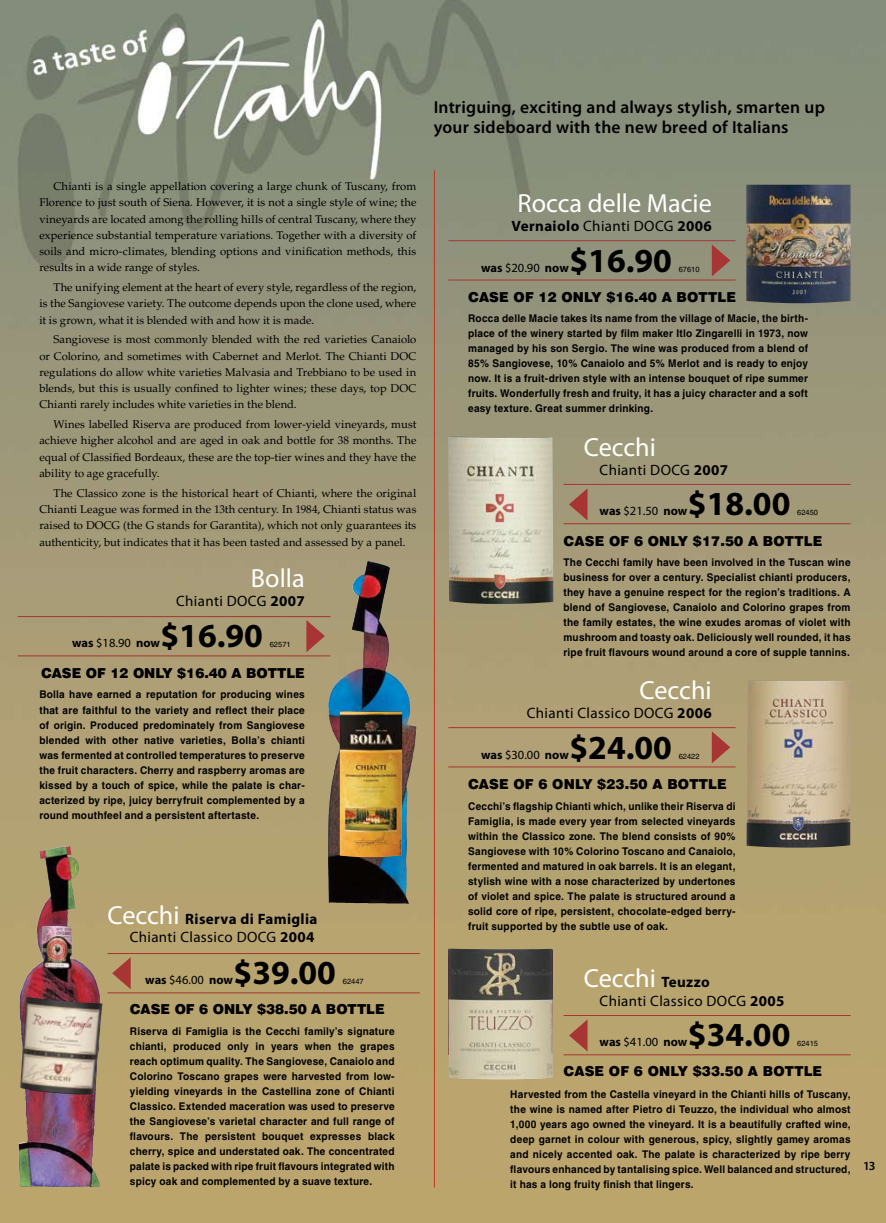
<style>
.page{position:relative;width:886px;height:1223px;background:#fff}
.page>*{position:absolute;margin:0;border:0;box-sizing:border-box;transform-origin:0 0}
.t1{font:700 33.75px "Myriad Pro";color:#000}
.t2{font:26.25px "Myriad Pro";color:#fff}
.t3{font:600 17.5px/20px "Myriad Pro";letter-spacing:.015em;color:#000}
.t4{font:15px "Myriad Pro";letter-spacing:.025em;color:#000}
.t5{font:700 15px/17.9px "Myriad Pro";letter-spacing:.025em;color:#000;text-align:right}
.t6{font:900 13.75px "Swiss 721 BT";letter-spacing:.01em;color:#000}
.t7{font:700 12.5px "Myriad Pro";letter-spacing:-.005em;color:#000}
.t8{font:600 12.5px "Myriad Pro";color:#000}
.t9{font:11.25px/16.2px "Palatino";letter-spacing:.005em;color:#000;text-align:justify}
.t10{font:700 10.62px/15px "Helvetica";letter-spacing:.02em;color:#000;text-align:justify;scale:.95 1}
.t11{font:7.5px "Helvetica";color:#000}
.s1{font-weight:700}
.s2{font-weight:400}
.s3{font-weight:400;font-size:26.25px;color:#fff}
.s4{font-weight:700;font-size:15px;color:#000}
</style>
<div class="page">
<img style="left:0;top:0;width:886px;height:1222px">
<img style="left:340px;top:561px;width:27px;height:118px">
<img style="left:36px;top:845px;width:34px;height:91px">
<svg style="left:712px;top:244px;width:18px;height:32px"></svg>
<hr style="left:448px;top:279px;width:287px;height:1px;background:#a73534">
<hr style="left:448px;top:240px;width:287px;height:1px;background:#a73534">
<svg style="left:569px;top:488px;width:18px;height:32px"></svg>
<hr style="left:563px;top:523px;width:287px;height:1px;background:#a73534">
<hr style="left:563px;top:484px;width:287px;height:1px;background:#a73534">
<svg style="left:569px;top:1019px;width:18px;height:32px"></svg>
<hr style="left:564px;top:1054px;width:287px;height:1px;background:#a73534">
<hr style="left:564px;top:1015px;width:287px;height:1px;background:#a73534">
<svg style="left:712px;top:731px;width:18px;height:32px"></svg>
<hr style="left:448px;top:766px;width:288px;height:1px;background:#a73534">
<hr style="left:448px;top:727px;width:288px;height:1px;background:#a73534">
<hr style="left:434px;top:170px;width:1px;height:1017px;background:#c2341b">
<svg style="left:112px;top:957px;width:19px;height:32px"></svg>
<svg style="left:306px;top:620px;width:19px;height:32px"></svg>
<hr style="left:107px;top:992px;width:313px;height:1px;background:#a73534">
<hr style="left:107px;top:953px;width:313px;height:1px;background:#a73534">
<hr style="left:18px;top:655px;width:312px;height:1px;background:#a73534">
<hr style="left:18px;top:616px;width:312px;height:1px;background:#a73534">
<img style="left:340px;top:711px;width:62px;height:146px">
<img style="left:42px;top:926px;width:30px;height:42px">
<img style="left:20px;top:996px;width:83px;height:98px">
<img style="left:448px;top:436px;width:105px;height:168px">
<img style="left:746px;top:680px;width:104px;height:167px">
<img style="left:448px;top:948px;width:105px;height:131px">
<img style="left:746px;top:185px;width:104px;height:118px">
<h3 class="t3" style="left:434px;top:96px;width:393px">Intriguing, exciting and always stylish, smarten up your sideboard with the new breed of Italians</h3>
<p class="t9" style="left:39px;top:178px;width:378px;text-indent:14px">Chianti is a single appellation covering a large chunk of Tuscany, from Florence to just south of Siena. However, it is not a single style of wine; the vineyards are located among the rolling hills of central Tuscany, where they experience substantial temperature variations. Together with a diversity of soils and micro-climates, blending options and vinification methods, this results in a wide range of styles.</p>
<p class="t9" style="left:39px;top:279px;width:378px;text-indent:14px">The unifying element at the heart of every style, regardless of the region, is the Sangiovese variety. The outcome depends upon the clone used, where it is grown, what it is blended with and how it is made.</p>
<p class="t9" style="left:39px;top:332px;width:378px;text-indent:14px">Sangiovese is most commonly blended with the red varieties Canaiolo or Colorino, and sometimes with Cabernet and Merlot. The Chianti DOC regulations do allow white varieties Malvasia and Trebbiano to be used in blends, but this is usually confined to lighter wines; these days, top DOC Chianti rarely includes white varieties in the blend.</p>
<p class="t9" style="left:39px;top:416px;width:378px;text-indent:14px">Wines labelled Riserva are produced from lower-yield vineyards, must achieve higher alcohol and are aged in oak and bottle for 38 months. The equal of Classified Bordeaux, these are the top-tier wines and they have the ability to age gracefully.</p>
<p class="t9" style="left:39px;top:485px;width:379px;text-indent:14px">The Classico zone is the historical heart of Chianti, where the original Chianti League was formed in the 13th century. In 1984, Chianti status was raised to DOCG (the G stands for Garantita), which not only guarantees its authenticity, but indicates that it has been tasted and assessed by a panel.</p>
<h2 class="t2" style="left:251px;top:562px;width:55px">Bolla</h2>
<h3 class="t4" style="left:176px;top:591px;width:130px">Chianti DOCG <span class="s1">2007</span></h3>
<h1 class="t1" style="left:161px;top:614px;width:104px">$16.90</h1>
<p class="t7" style="left:72px;top:635px;width:89px">was <span class="s2">$18.90</span> now</p>
<p class="t11" style="left:270px;top:640px;width:22px">62571</p>
<p class="t6" style="left:41px;top:665px;width:264px">CASE OF 12 ONLY $16.40 A BOTTLE</p>
<p class="t10" style="left:39px;top:687px;width:281px">Bolla have earned a reputation for producing wines that are faithful to the variety and reflect their place of origin. Produced predominately from Sangiovese blended with other native varieties, Bolla’s chianti was fermented at controlled temperatures to preserve the fruit characters. Cherry and raspberry aromas are kissed by a touch of spice, while the palate is char&shy;acterized by ripe, juicy berryfruit complemented by a round mouthfeel and a persistent aftertaste.</p>
<h3 class="t5" style="left:107px;top:909px;width:212px"><span class="s3">Cecchi</span> Riserva di Famiglia<br><span class="s2">Chianti Classico DOCG</span> 2004</h3>
<h1 class="t1" style="left:234px;top:951px;width:104px">$39.00</h1>
<p class="t7" style="left:145px;top:972px;width:89px">was <span class="s2">$46.00</span> now</p>
<p class="t11" style="left:343px;top:977px;width:22px">62447</p>
<p class="t6" style="left:130px;top:1001px;width:255px">CASE OF 6 ONLY $38.50 A BOTTLE</p>
<p class="t10" style="left:130px;top:1023px;width:280px">Riserva di Famiglia is the Cecchi family’s signature chianti, produced only in years when the grapes reach optimum quality. The Sangiovese, Canaiolo and Colorino Toscano grapes were harvested from low&shy;yielding vineyards in the Castellina zone of Chianti Classico. Extended maceration was used to preserve the Sangiovese’s varietal character and full range of flavours. The persistent bouquet expresses black cherry, spice and understated oak. The concentrated palate is packed with ripe fruit flavours integrated with spicy oak and complemented by a suave texture.</p>
<h2 class="t2" style="left:517px;top:186px;width:196px">Rocca delle Macie</h2>
<h3 class="t5" style="left:511px;top:216px;width:202px">Vernaiolo <span class="s2">Chianti DOCG</span> 2006</h3>
<h1 class="t1" style="left:569px;top:239px;width:104px">$16.90</h1>
<p class="t7" style="left:481px;top:260px;width:89px">was <span class="s2">$20.90</span> now</p>
<p class="t11" style="left:679px;top:265px;width:22px">67610</p>
<p class="t6" style="left:468px;top:288px;width:268px">CASE OF 12 ONLY $16.40 A BOTTLE</p>
<p class="t10" style="left:468px;top:310px;width:359px">Rocca delle Macie takes its name from the village of Macie, the birth&shy;place of the winery started by film maker Itlo Zingarelli in 1973, now managed by his son Sergio. The wine was produced from a blend of 85% Sangiovese, 10% Canaiolo and 5% Merlot and is ready to enjoy now. It is a fruit-driven style with an intense bouquet of ripe summer fruits. Wonderfully fresh and fruity, it has a juicy character and a soft easy texture. Great summer drinking.</p>
<h2 class="t2" style="left:584px;top:431px;width:74px">Cecchi</h2>
<h3 class="t4" style="left:600px;top:461px;width:130px">Chianti DOCG <span class="s1">2007</span></h3>
<h1 class="t1" style="left:688px;top:481px;width:104px">$18.00</h1>
<p class="t7" style="left:600px;top:502px;width:89px">was <span class="s2">$21.50</span> now</p>
<p class="t11" style="left:797px;top:507px;width:22px">62450</p>
<p class="t6" style="left:564px;top:532px;width:259px">CASE OF 6 ONLY $17.50 A BOTTLE</p>
<p class="t10" style="left:563px;top:554px;width:304px">The Cecchi family have been involved in the Tuscan wine business for over a century. Specialist chianti producers, they have a genuine respect for the region’s traditions. A blend of Sangiovese, Canaiolo and Colorino grapes from the family estates, the wine exudes aromas of violet with mushroom and toasty oak. Deliciously well rounded, it has ripe fruit flavours wound around a core of supple tannins.</p>
<h2 class="t2" style="left:639px;top:673px;width:74px">Cecchi</h2>
<h3 class="t4" style="left:527px;top:703px;width:186px">Chianti Classico DOCG <span class="s1">2006</span></h3>
<h1 class="t1" style="left:569px;top:725px;width:104px">$24.00</h1>
<p class="t7" style="left:481px;top:746px;width:89px">was <span class="s2">$30.00</span> now</p>
<p class="t11" style="left:679px;top:752px;width:22px">62422</p>
<p class="t6" style="left:468px;top:775px;width:259px">CASE OF 6 ONLY $23.50 A BOTTLE</p>
<p class="t10" style="left:468px;top:798px;width:283px">Cecchi’s flagship Chianti which, unlike their Riserva di Famiglia, is made every year from selected vineyards within the Classico zone. The blend consists of 90% Sangiovese with 10% Colorino Toscano and Canaiolo, fermented and matured in oak barrels. It is an elegant, stylish wine with a nose characterized by undertones of violet and spice. The palate is structured around a solid core of ripe, persistent, chocolate-edged berry&shy;fruit supported by the subtle use of oak.</p>
<h2 class="t2" style="left:584px;top:962px;width:127px">Cecchi <span class="s4">Teuzzo</span></h2>
<h3 class="t4" style="left:600px;top:992px;width:186px">Chianti Classico DOCG <span class="s1">2005</span></h3>
<h1 class="t1" style="left:688px;top:1012px;width:104px">$34.00</h1>
<p class="t7" style="left:600px;top:1033px;width:89px">was <span class="s2">$41.00</span> now</p>
<p class="t11" style="left:797px;top:1038px;width:22px">62415</p>
<p class="t6" style="left:563px;top:1063px;width:259px">CASE OF 6 ONLY $33.50 A BOTTLE</p>
<p class="t10" style="left:510px;top:1086px;width:360px">Harvested from the Castella vineyard in the Chianti hills of Tuscany, the wine is named after Pietro di Teuzzo, the individual who almost 1,000 years ago owned the vineyard. It is a beautifully crafted wine, deep garnet in colour with generous, spicy, slightly gamey aromas and nicely accented oak. The palate is characterized by ripe berry flavours enhanced by tantalising spice. Well balanced and structured, it has a long fruity finish that lingers.</p>
<p class="t8" style="left:863px;top:1157px;width:14px">13</p>
</div>
